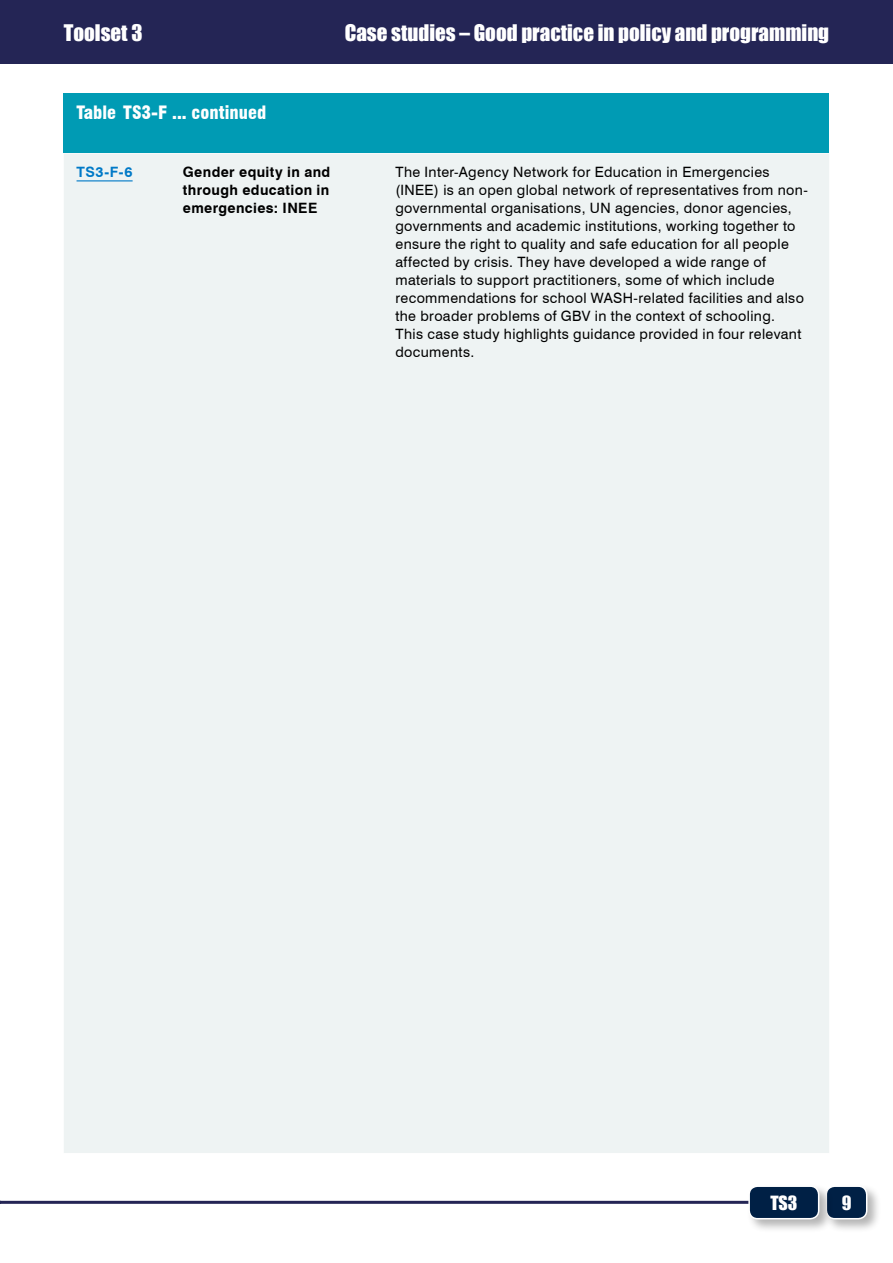
<style>
.page{position:relative;width:893px;height:1263px;background:#fff}
.page>*{position:absolute;margin:0;border:0;box-sizing:border-box;transform-origin:0 0}
.t1{font:21px "Impact";color:#fff}
.t2{font:900 condensed 18px "Swiss 721 BT";color:#fff}
.t3{font:18px "Impact";color:#fff}
.t4{font:14.25px/18px "Swiss 721 BT";letter-spacing:.025em;color:#000}
.t5{font:700 14.25px/18px "Swiss 721 BT";letter-spacing:.025em;color:#000;text-align:justify}
.t6{font:700 14.25px "Swiss 721 BT";color:#0079c7}
</style>
<div class="page">
<div style="left:0;top:0;width:893px;height:64px;background:#242555"></div>
<hr style="left:0;top:1201px;width:756px;height:3px;background:#242555">
<div style="left:823px;top:1183px;width:58px;height:51px;background:#000;opacity:.3"></div>
<div style="left:826px;top:1186px;width:41px;height:33px;background:#002045;border-radius:9px"></div>
<div style="left:826px;top:1185px;width:41px;height:34px;border:2px solid #fff;border-radius:9px"></div>
<div style="left:746px;top:1183px;width:87px;height:51px;background:#000;opacity:.3"></div>
<div style="left:749px;top:1186px;width:70px;height:33px;background:#002045;border-radius:9px"></div>
<div style="left:748px;top:1185px;width:71px;height:34px;border:2px solid #fff;border-radius:9px"></div>
<div style="left:64px;top:154px;width:765px;height:999px;background:#eef3f3"></div>
<hr style="left:77px;top:180px;width:56px;height:1px;background:#0079c7">
<div style="left:64px;top:93px;width:765px;height:59px;background:#009bb4"></div>
<h1 class="t1" style="left:64px;top:17px;width:80px">Toolset 3</h1>
<h1 class="t1" style="left:345px;top:17px;width:486px">Case studies – Good practice in policy and programming</h1>
<p class="t2" style="left:77px;top:102px;width:191px">Table TS3-F ... continued</p>
<p class="t6" style="left:77px;top:163px;width:58px">TS3-F-6</p>
<p class="t5" style="left:183px;top:163px;width:149px">Gender equity in and through education in emergencies: INEE</p>
<p class="t4" style="left:395px;top:163px;width:414px">The Inter-Agency Network for Education in Emergencies (INEE) is an open global network of representatives from non&shy;governmental organisations, UN agencies, donor agencies, governments and academic institutions, working together to ensure the right to quality and safe education for all people affected by crisis. They have developed a wide range of materials to support practitioners, some of which include recommendations for school WASH-related facilities and also the broader problems of GBV in the context of schooling.<br>This case study highlights guidance provided in four relevant documents.</p>
<p class="t3" style="left:770px;top:1188px;width:29px">TS3</p>
<p class="t3" style="left:842px;top:1188px;width:11px">9</p>
</div>
